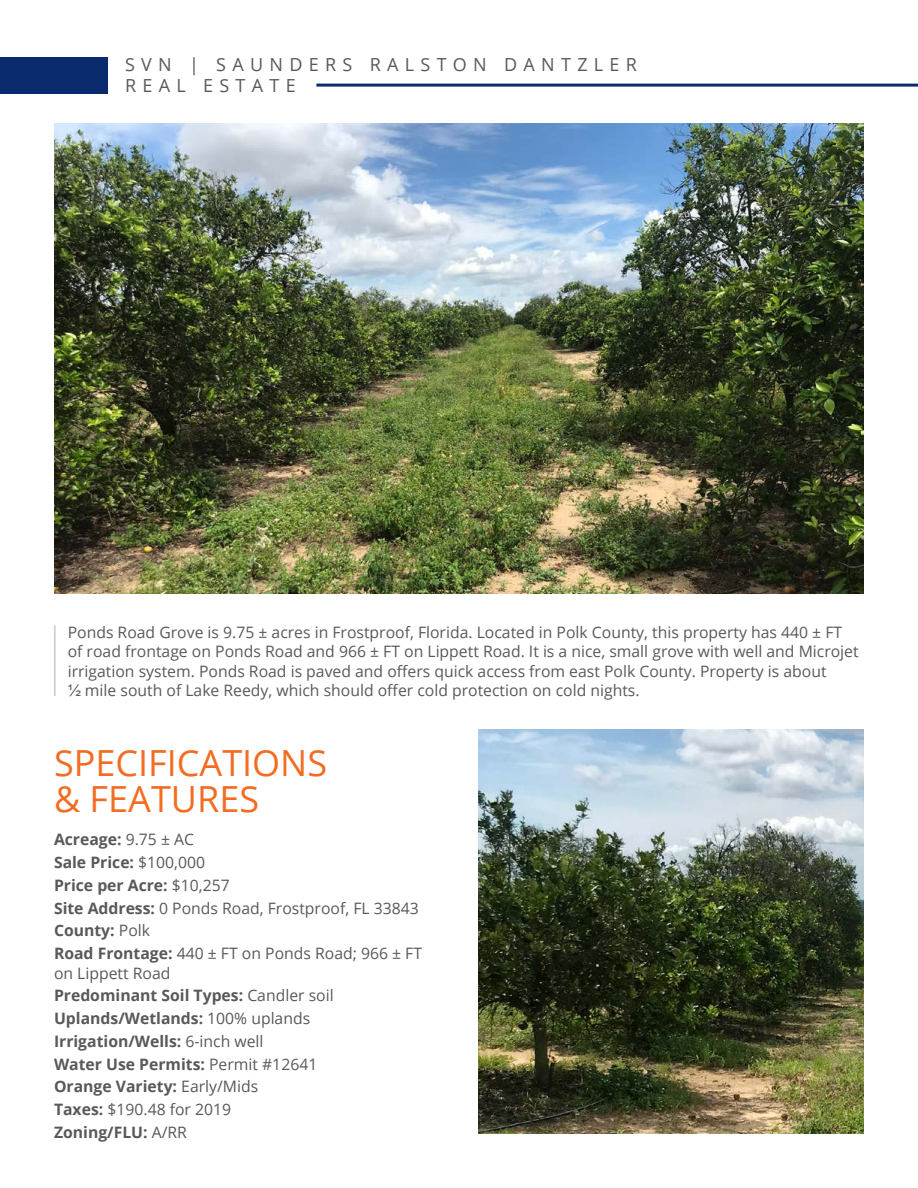
<style>
.page{position:relative;width:918px;height:1188px;background:#fff}
.page>*{position:absolute;margin:0;border:0;box-sizing:border-box;transform-origin:0 0}
.t1{font:36px/36px "Open Sans";color:#f36c21}
.t2{font:18px/21.6px "Open Sans";letter-spacing:.35em;color:#58595b}
.t3{font:15.75px/22.8px "Open Sans";color:#58595b}
.t4{font:700 15.75px/22.8px "Open Sans";color:#58595b}
.s1{font-family:"Arial"}
.s2{font-weight:700}
.s3{font-weight:400}
</style>
<div class="page">
<div style="left:0;top:57px;width:108px;height:36px;background:#092a6d"></div>
<hr style="left:316px;top:84px;width:602px;height:3px;background:#092a6d">
<img style="left:54px;top:123px;width:810px;height:471px">
<hr style="left:54px;top:625px;width:2px;height:71px;background:#c7c8ca">
<img style="left:478px;top:729px;width:386px;height:405px">
<p class="t2" style="left:125px;top:53px;width:513px">SVN | SAUNDERS RALSTON DANTZLER<br>REAL ESTATE</p>
<p class="t3" style="left:68px;top:622px;width:792px;line-height:19.5px">Ponds Road Grove is 9.75 ± acres in Frostproof, Florida. Located in Polk County, this property has 440 ± FT of road frontage on Ponds Road and 966 ± FT on Lippett Road. It is a nice, small grove with well and Microjet irrigation system. Ponds Road is paved and offers quick access from east Polk County. Property is about<br><span class="s1">½</span> mile south of Lake Reedy, which should offer cold protection on cold nights.</p>
<h1 class="t1" style="left:54px;top:744px;width:275px">SPECIFICATIONS &amp; FEATURES</h1>
<p class="t3" style="left:54px;top:828px;width:370px"><span class="s2">Acreage:</span> 9.75 ± AC<br><span class="s2">Sale Price:</span> $100,000<br><span class="s2">Price per Acre:</span> $10,257<br><span class="s2">Site Address:</span> 0 Ponds Road, Frostproof, FL 33843<br><span class="s2">County:</span> Polk<br><span class="s2">Road Frontage:</span> 440 ± FT on Ponds Road; 966 ± FT</p>
<p class="t4" style="left:54px;top:961px;width:281px"><span class="s3">on Lippett Road<br></span>Predominant Soil Types: <span class="s3">Candler soil<br></span>Uplands/Wetlands: <span class="s3">100% uplands<br></span>Irrigation/Wells: <span class="s3">6-inch well<br></span>Water Use Permits: <span class="s3">Permit #12641<br></span>Orange Variety: <span class="s3">Early/Mids<br></span>Taxes: <span class="s3">$190.48 for 2019<br></span>Zoning/FLU: <span class="s3">A/RR</span></p>
</div>
